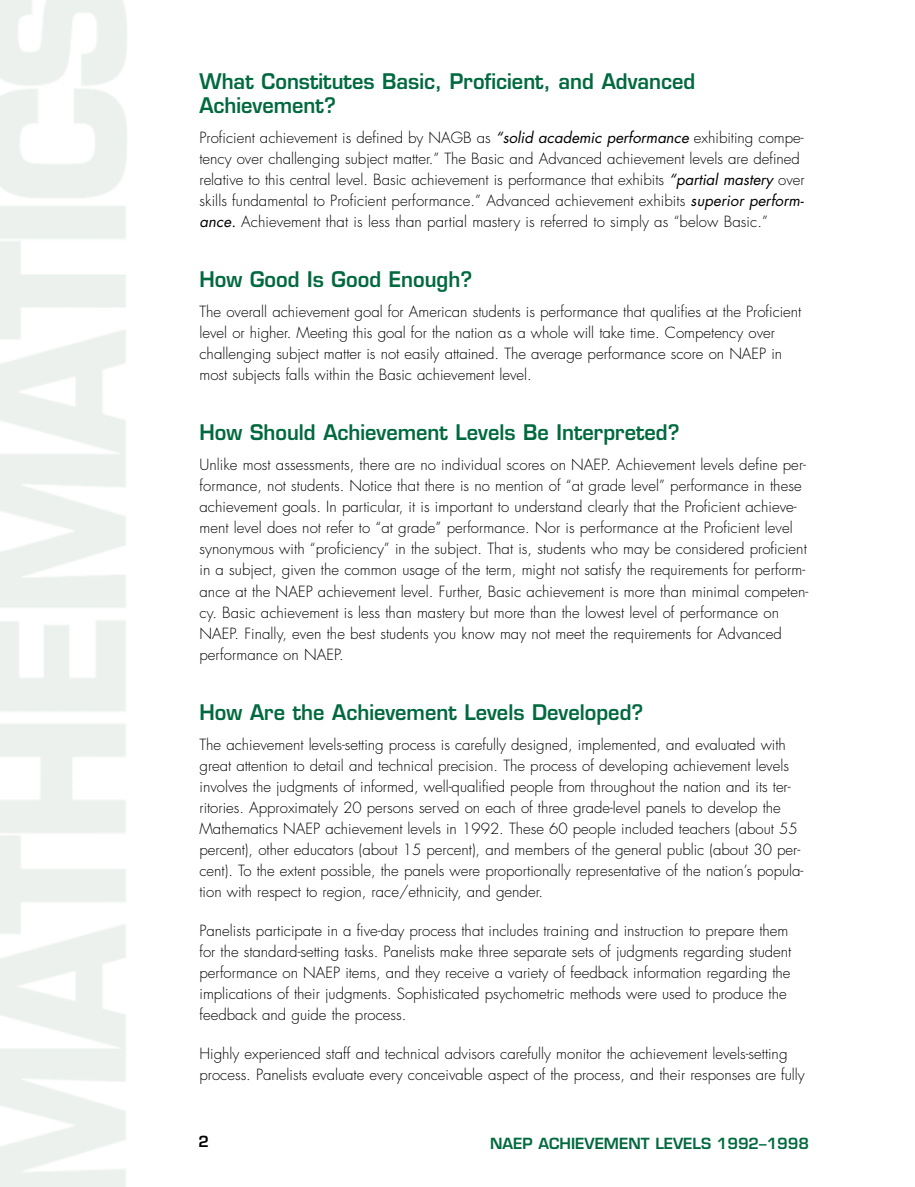
<style>
.page{position:relative;width:915px;height:1187px;background:#fff}
.page>*{position:absolute;margin:0;border:0;box-sizing:border-box;transform-origin:0 0}
.t1{font:600 21px/24px "Eurostile";color:#00693f;scale:.95 1}
.t2{font:300 15px/21px "Futura";color:#000}
.t3{font:600 15px "Eurostile";color:#00693f}
.t4{font:600 15px "Eurostile";color:#000}
.s1{font-weight:400;font-style:italic}
</style>
<div class="page">
<h3 class="t1" style="left:199px;top:72px;width:523px">What Constitutes Basic, Proficient, and Advanced<br>Achievement?</h3>
<p class="t2" style="left:199px;top:129px;width:608px">Proficient achievement is defined by NAGB as <span class="s1">“solid academic performance</span> exhibiting compe&shy;tency over challenging subject matter.” The Basic and Advanced achievement levels are defined relative to this central level. Basic achievement is performance that exhibits <span class="s1">“partial mastery</span> over skills fundamental to Proficient performance.” Advanced achievement exhibits <span class="s1">superior perform&shy;ance.</span> Achievement that is less than partial mastery is referred to simply as “below Basic.”</p>
<h3 class="t1" style="left:200px;top:270px;width:289px">How Good Is Good Enough?</h3>
<p class="t2" style="left:200px;top:303px;width:603px">The overall achievement goal for American students is performance that qualifies at the Proficient level or higher. Meeting this goal for the nation as a whole will take time. Competency over challenging subject matter is not easily attained. The average performance score on NAEP in most subjects falls within the Basic achievement level.</p>
<h3 class="t1" style="left:200px;top:423px;width:507px">How Should Achievement Levels Be Interpreted?</h3>
<p class="t2" style="left:200px;top:456px;width:610px">Unlike most assessments, there are no individual scores on NAEP. Achievement levels define per&shy;formance, not students. Notice that there is no mention of “at grade level” performance in these achievement goals. In particular, it is important to understand clearly that the Proficient achieve&shy;ment level does not refer to “at grade” performance. Nor is performance at the Proficient level synonymous with “proficiency” in the subject. That is, students who may be considered proficient in a subject, given the common usage of the term, might not satisfy the requirements for perform&shy;ance at the NAEP achievement level. Further, Basic achievement is more than minimal competen&shy;cy. Basic achievement is less than mastery but more than the lowest level of performance on NAEP. Finally, even the best students you know may not meet the requirements for Advanced performance on NAEP.</p>
<h3 class="t1" style="left:200px;top:702px;width:469px">How Are the Achievement Levels Developed?</h3>
<p class="t2" style="left:200px;top:735px;width:605px">The achievement levels-setting process is carefully designed, implemented, and evaluated with great attention to detail and technical precision. The process of developing achievement levels involves the judgments of informed, well-qualified people from throughout the nation and its ter&shy;ritories. Approximately 20 persons served on each of three grade-level panels to develop the Mathematics NAEP achievement levels in 1992. These 60 people included teachers (about 55 percent), other educators (about 15 percent), and members of the general public (about 30 per&shy;cent). To the extent possible, the panels were proportionally representative of the nation’s popula&shy;tion with respect to region, race/ethnicity, and gender.</p>
<p class="t2" style="left:200px;top:921px;width:593px">Panelists participate in a five-day process that includes training and instruction to prepare them for the standard-setting tasks. Panelists make three separate sets of judgments regarding student performance on NAEP items, and they receive a variety of feedback information regarding the implications of their judgments. Sophisticated psychometric methods were used to produce the feedback and guide the process.</p>
<p class="t2" style="left:200px;top:1044px;width:607px">Highly experienced staff and technical advisors carefully monitor the achievement levels-setting process. Panelists evaluate every conceivable aspect of the process, and their responses are fully</p>
<p class="t4" style="left:199px;top:1136px;width:12px">2</p>
<p class="t3" style="left:490px;top:1137px;width:320px">NAEP ACHIEVEMENT LEVELS 1992–1998</p>
</div>
